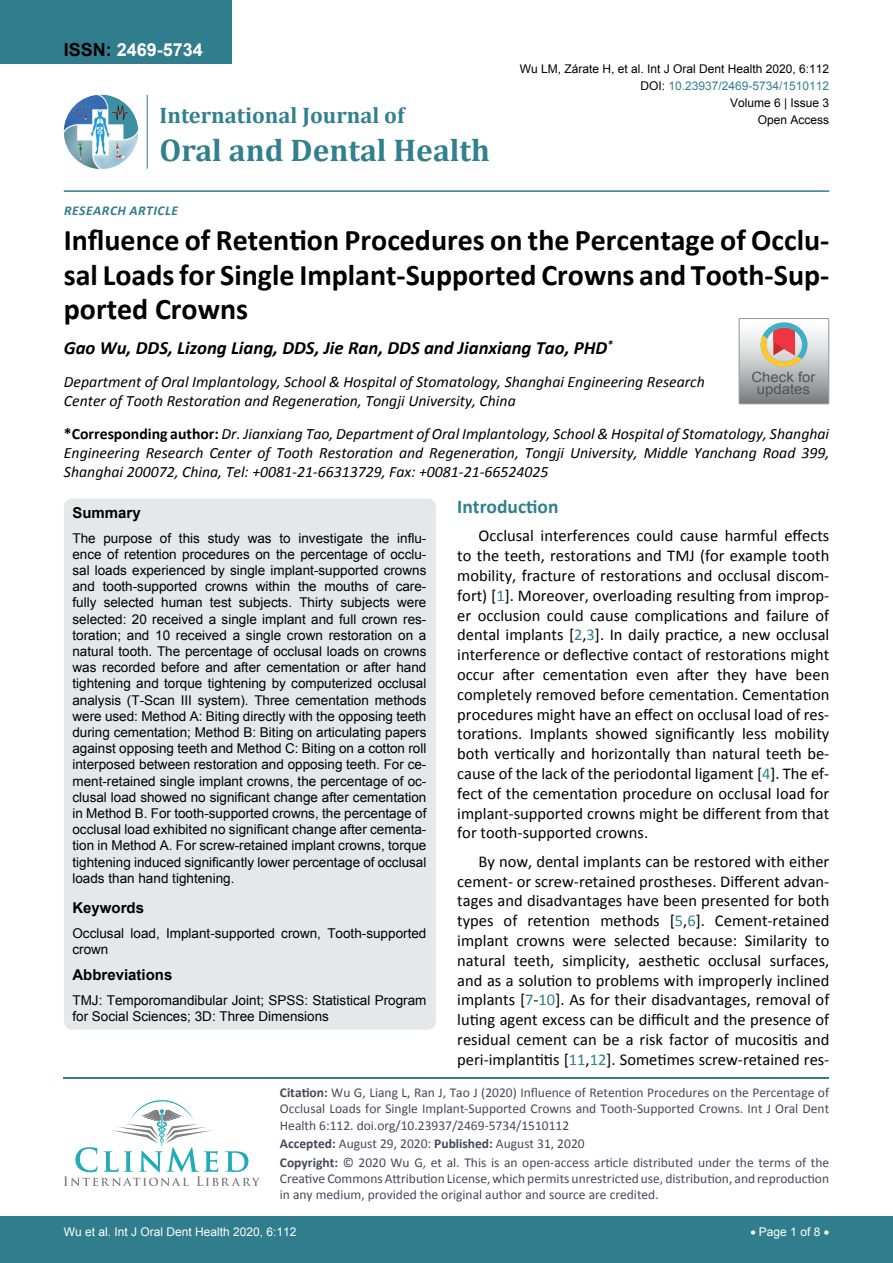
<style>
.page{position:relative;width:893px;height:1263px;background:#fff}
.page>*{position:absolute;margin:0;border:0;box-sizing:border-box;transform-origin:0 0}
.t1{font:700 31.5px "Cambria";color:#30808d}
.t2{font:700 30px/34.5px "Calibri";color:#000;text-align:justify}
.t3{font:700 22.5px "Cambria";color:#30808d}
.t4{font:700 19.5px "Calibri";color:#30808d}
.t5{font:italic 700 18.75px "Calibri";color:#000}
.t6{font:700 18px "Arial";color:#fff}
.t7{font:16.5px/19.8px "Calibri";color:#000;text-align:justify}
.t8{font:italic 15.75px/18.9px "Calibri";color:#000}
.t9{font:700 15px "Arial";color:#000}
.t10{font:14.1px/12.1px "Arial";color:#535353;text-align:center;scale:1.06 1}
.t11{font:13.5px/16.2px "Arial";color:#000}
.t12{font:13.5px/16.2px "Calibri";color:#47475c}
.t13{font:italic 700 13.5px "Calibri";letter-spacing:.04em;color:#307d8d}
.t14{font:12px "Arial";color:#000}
.t15{font:12px "Arial";color:#fff}
.t16{font:12px "Arial";color:#30808d}
.s1{color:#000}
.s2{font-weight:700;font-style:normal}
.s3{color:#30808d}
.s4{font-weight:700}
</style>
<div class="page">
<hr style="left:64px;top:1077px;width:765px;height:1px;background:#30808d">
<svg style="left:64px;top:1100px;width:196px;height:86px"></svg>
<div style="left:0;top:1217px;width:893px;height:46px;background:#307d8d"></div>
<div style="left:0;top:0;width:231px;height:64px;background:#307d8d"></div>
<img style="left:64px;top:95px;width:74px;height:74px;border-radius:37px">
<hr style="left:147px;top:95px;width:1px;height:74px;background:#307d8d">
<hr style="left:64px;top:190px;width:765px;height:2px;background:#307d8d">
<div style="left:64px;top:498px;width:372px;height:532px;background:#e6e7e8;border-radius:9px"></div>
<svg style="left:739px;top:319px;width:90px;height:85px"></svg>
<p class="t6" style="left:64px;top:38px;width:141px"><span class="s1">ISSN:</span> 2469-5734</p>
<h3 class="t3" style="left:160px;top:100px;width:246px">International Journal of</h3>
<h1 class="t1" style="left:160px;top:128px;width:332px">Oral and Dental Health</h1>
<p class="t13" style="left:64px;top:202px;width:115px">Research Article</p>
<p class="t14" style="left:520px;top:60px;width:311px">Wu LM, Zárate H, et al. Int J Oral Dent Health 2020, 6:112</p>
<p class="t14" style="left:730px;top:95px;width:101px">Volume 6 | Issue 3</p>
<p class="t16" style="left:640px;top:78px;width:190px"><span class="s1">DOI:</span> 10.23937/2469-5734/1510112</p>
<p class="t14" style="left:758px;top:112px;width:73px">Open Access</p>
<h2 class="t2" style="left:64px;top:223px;width:767px">Influence of Retention Procedures on the Percentage of Occlu&shy;sal Loads for Single Implant-Supported Crowns and Tooth-Sup&shy;ported Crowns</h2>
<p class="t5" style="left:64px;top:336px;width:551px">Gao Wu, DDS, Lizong Liang, DDS, Jie Ran, DDS and Jianxiang Tao, PHD<sup>*</sup></p>
<p class="t8" style="left:64px;top:372px;width:642px">Department of Oral Implantology, School &amp; Hospital of Stomatology, Shanghai Engineering Research<br>Center of Tooth Restoration and Regeneration, Tongji University, China</p>
<p class="t10" style="left:751px;top:371px;width:62px">Check for updates</p>
<p class="t8" style="left:64px;top:424px;width:767px;text-align:justify"><span class="s2">*Corresponding author:</span> Dr. Jianxiang Tao, Department of Oral Implantology, School &amp; Hospital of Stomatology, Shanghai Engineering Research Center of Tooth Restoration and Regeneration, Tongji University, Middle Yanchang Road 399, Shanghai 200072, China, Tel: +0081-21-66313729, Fax: +0081-21-66524025</p>
<p class="t9" style="left:72px;top:503px;width:70px">Summary</p>
<p class="t11" style="left:72px;top:530px;width:356px;text-align:justify">The purpose of this study was to investigate the influ&shy;ence of retention procedures on the percentage of occlu&shy;sal loads experienced by single implant-supported crowns and tooth-supported crowns within the mouths of care&shy;fully selected human test subjects. Thirty subjects were selected: 20 received a single implant and full crown res&shy;toration; and 10 received a single crown restoration on a natural tooth. The percentage of occlusal loads on crowns was recorded before and after cementation or after hand tightening and torque tightening by computerized occlusal analysis (T-Scan III system). Three cementation methods were used: Method A: Biting directly with the opposing teeth during cementation; Method B: Biting on articulating papers against opposing teeth and Method C: Biting on a cotton roll interposed between restoration and opposing teeth. For ce&shy;ment-retained single implant crowns, the percentage of oc&shy;clusal load showed no significant change after cementation in Method B. For tooth-supported crowns, the percentage of occlusal load exhibited no significant change after cementa&shy;tion in Method A. For screw-retained implant crowns, torque tightening induced significantly lower percentage of occlusal loads than hand tightening.</p>
<p class="t9" style="left:72px;top:898px;width:73px">Keywords</p>
<p class="t11" style="left:72px;top:925px;width:355px">Occlusal load, Implant-supported crown, Tooth-supported crown</p>
<p class="t9" style="left:72px;top:965px;width:102px">Abbreviations</p>
<p class="t11" style="left:72px;top:992px;width:356px">TMJ: Temporomandibular Joint; SPSS: Statistical Program for Social Sciences; 3D: Three Dimensions</p>
<p class="t4" style="left:457px;top:494px;width:103px">Introduction</p>
<p class="t7" style="left:457px;top:526px;width:374px;text-indent:21px">Occlusal interferences could cause harmful effects to the teeth, restorations and TMJ (for example tooth mobility, fracture of restorations and occlusal discom&shy;fort) [<span class="s3">1</span>]. Moreover, overloading resulting from improp&shy;er occlusion could cause complications and failure of dental implants [<span class="s3">2</span>,<span class="s3">3</span>]. In daily practice, a new occlusal interference or deflective contact of restorations might occur after cementation even after they have been completely removed before cementation. Cementation procedures might have an effect on occlusal load of res&shy;torations. Implants showed significantly less mobility both vertically and horizontally than natural teeth be&shy;cause of the lack of the periodontal ligament [<span class="s3">4</span>]. The ef&shy;fect of the cementation procedure on occlusal load for implant-supported crowns might be different from that for tooth-supported crowns.</p>
<p class="t7" style="left:457px;top:851px;width:374px;text-indent:21px">By now, dental implants can be restored with either cement- or screw-retained prostheses. Different advan&shy;tages and disadvantages have been presented for both types of retention methods [<span class="s3">5</span>,<span class="s3">6</span>]. Cement-retained implant crowns were selected because: Similarity to natural teeth, simplicity, aesthetic occlusal surfaces, and as a solution to problems with improperly inclined implants [<span class="s3">7</span>-<span class="s3">10</span>]. As for their disadvantages, removal of luting agent excess can be difficult and the presence of residual cement can be a risk factor of mucositis and peri-implantitis [<span class="s3">11</span>,<span class="s3">12</span>]. Sometimes screw-retained res-</p>
<p class="t12" style="left:280px;top:1084px;width:551px;text-align:justify"><span class="s4">Citation:</span> Wu G, Liang L, Ran J, Tao J (2020) Influence of Retention Procedures on the Percentage of Occlusal Loads for Single Implant-Supported Crowns and Tooth-Supported Crowns. Int J Oral Dent Health 6:112. doi.org/10.23937/2469-5734/1510112</p>
<p class="t12" style="left:280px;top:1134px;width:551px;line-height:18.6px"><span class="s4">Accepted:</span> August 29, 2020: <span class="s4">Published:</span> August 31, 2020<br><span class="s4">Copyright:</span> © 2020 Wu G, et al. This is an open-access article distributed under the terms of the</p>
<p class="t12" style="left:280px;top:1170px;width:551px">Creative Commons Attribution License, which permits unrestricted use, distribution, and reproduction in any medium, provided the original author and source are credited.</p>
<p class="t15" style="left:64px;top:1223px;width:234px">Wu et al. Int J Oral Dent Health 2020, 6:112</p>
<p class="t15" style="left:750px;top:1223px;width:80px">• Page 1 of 8 •</p>
</div>
